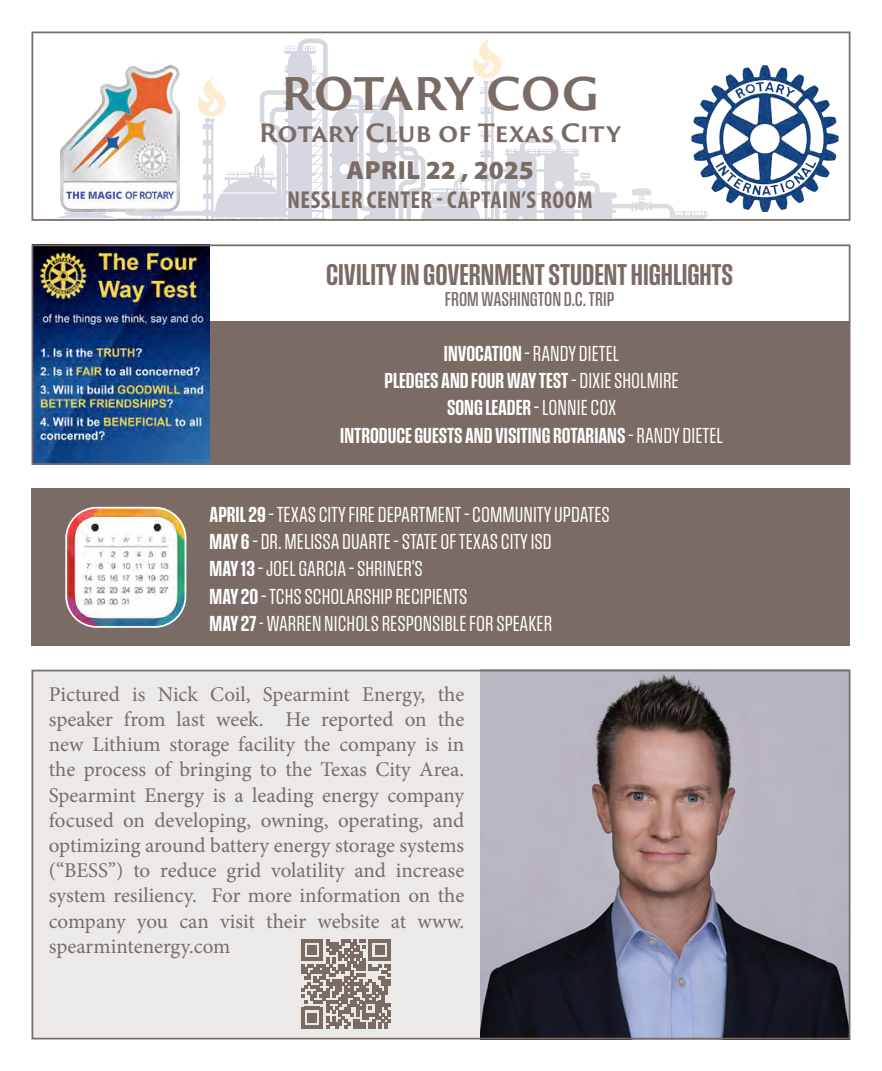
<style>
.page{position:relative;width:882px;height:1071px;background:#fff}
.page>*{position:absolute;margin:0;border:0;box-sizing:border-box;transform-origin:0 0}
.t1{font:700 43.75px "Trajan Sans Pro";letter-spacing:-.01em;color:#7a6c65}
.t2{font:31.5px "Field Gothic No.35 Bold X Cond";color:#7a6c65}
.t3{font:900 26.25px "Myriad Pro";letter-spacing:.01em;color:#7a6c65}
.t4{font:700 condensed 24.5px "Myriad Pro";letter-spacing:.02em;color:#7a6c65}
.t5{font:700 24.5px "Trajan Sans Pro";letter-spacing:-.005em;color:#7a6c65}
.t6{font:22.75px "Field Gothic No.32 Reg X Cond";color:#fff}
.t7{font:22.75px "Field Gothic No.35 Bold X Cond";color:#fff}
.t8{font:21px/25.2px "Minion Pro";color:#7a6c65;text-align:justify}
.t9{font:21px "Field Gothic No.33 Med X Cond";color:#7a6c65}
.s1{font-family:"Field Gothic No.35 Bold X Cond"}
.s2{font-family:"Field Gothic No.32 Reg X Cond"}
</style>
<div class="page">
<svg style="left:56px;top:38px;width:652px;height:180px"></svg>
<div style="left:32px;top:32px;width:818px;height:189px;border:2px solid #7a6c65"></div>
<img style="left:35px;top:247px;width:175px;height:215px">
<div style="left:32px;top:244px;width:818px;height:221px;border:2px solid #7a6c65"></div>
<div style="left:210px;top:322px;width:639px;height:143px;background:#7a6c65"></div>
<img style="left:692px;top:66px;width:146px;height:145px">
<div style="left:32px;top:489px;width:818px;height:157px;background:#7a6c65"></div>
<img style="left:68px;top:507px;width:118px;height:119px">
<div style="left:65px;top:507px;width:121px;height:121px;border:2px solid #fff;border-radius:31px"></div>
<img style="left:60px;top:66px;width:120px;height:145px">
<div style="left:32px;top:671px;width:818px;height:368px;background:#ebeae8"></div>
<img style="left:480px;top:673px;width:367px;height:364px">
<div style="left:32px;top:670px;width:818px;height:370px;border:2px solid #7a6c65"></div>
<svg style="left:301px;top:940px;width:89px;height:88px"></svg>
<p class="t1" style="left:280px;top:61px;width:321px">ROTARY COG</p>
<p class="t5" style="left:259px;top:114px;width:364px">Rotary Club of Texas City</p>
<p class="t3" style="left:347px;top:153px;width:189px">APRIL 22 , 2025</p>
<p class="t4" style="left:288px;top:185px;width:307px">NESSLER CENTER - CAPTAIN’S ROOM</p>
<p class="t2" style="left:326px;top:259px;width:409px">CIVILITY IN GOVERNMENT STUDENT HIGHLIGHTS</p>
<p class="t9" style="left:445px;top:289px;width:171px">FROM WASHINGTON D.C. TRIP</p>
<p class="t6" style="left:444px;top:342px;width:177px"><span class="s1">INVOCATION</span> – RANDY DIETEL</p>
<p class="t7" style="left:385px;top:369px;width:296px">PLEDGES AND FOUR WAY TEST <span class="s2">– DIXIE SHOLMIRE</span></p>
<p class="t7" style="left:447px;top:396px;width:171px">SONG LEADER <span class="s2">– LONNIE COX</span></p>
<p class="t7" style="left:340px;top:424px;width:384px">INTRODUCE GUESTS AND VISITING ROTARIANS <span class="s2">– RANDY DIETEL</span></p>
<p class="t6" style="left:210px;top:503px;width:402px"><span class="s1">APRIL 29</span> – TEXAS CITY FIRE DEPARTMENT – COMMUNITY UPDATES</p>
<p class="t6" style="left:210px;top:530px;width:344px"><span class="s1">MAY 6</span> – DR. MELISSA DUARTE – STATE OF TEXAS CITY ISD</p>
<p class="t6" style="left:210px;top:558px;width:215px"><span class="s1">MAY 13</span> – JOEL GARCIA – SHRINER’S</p>
<p class="t6" style="left:210px;top:585px;width:259px"><span class="s1">MAY 20</span> – TCHS SCHOLARSHIP RECIPIENTS</p>
<p class="t6" style="left:210px;top:612px;width:344px"><span class="s1">MAY 27</span> - WARREN NICHOLS RESPONSIBLE FOR SPEAKER</p>
<p class="t8" style="left:49px;top:682px;width:417px">Pictured is Nick Coil, Spearmint Energy, the speaker from last week. He reported on the new Lithium storage facility the company is in the process of bringing to the Texas City Area.<br>Spearmint Energy is a leading energy company focused on developing, owning, operating, and optimizing around battery energy storage systems (“BESS”) to reduce grid volatility and increase system resiliency. For more information on the company you can visit their website at www. spearmintenergy.com</p>
</div>
